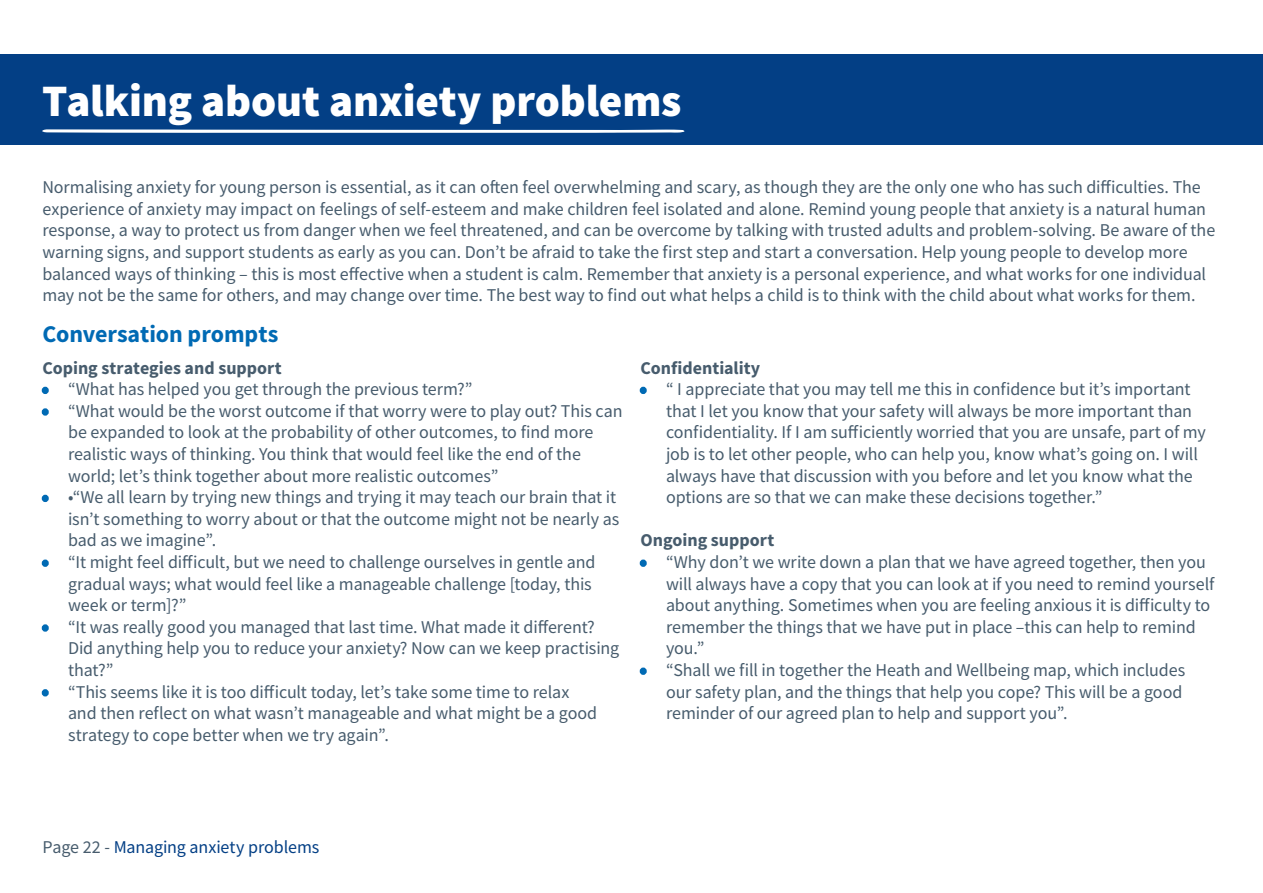
<style>
.page{position:relative;width:1263px;height:893px;background:#fff}
.page>*{position:absolute;margin:0;border:0;box-sizing:border-box;transform-origin:0 0}
.t1{font:900 45px "Source Sans Pro";letter-spacing:-.005em;color:#fff}
.t2{font:700 24px "Source Sans Pro";color:#006ab4}
.Bullets_-_light_blue{font:18px/21.6px "Source Sans Pro";letter-spacing:-.005em;color:#475c6d}
.t3{font:700 18px "Source Sans Pro";color:#475c6d}
.t4{font:18px "Source Sans Pro";letter-spacing:-.005em;color:#033f85}
.s1{color:#006ab4}
.s2{color:#475c6d}
</style>
<div class="page">
<div style="left:0;top:54px;width:1263px;height:90px;background:#033f85"></div>
<svg style="left:42px;top:129px;width:642px;height:4px;background:#bfcee0"></svg>
<h1 class="t1" style="left:42px;top:70px;width:641px">Talking about anxiety problems</h1>
<p class="Bullets_-_light_blue" style="left:42px;top:176px;width:1174px">Normalising anxiety for young person is essential, as it can often feel overwhelming and scary, as though they are the only one who has such difficulties. The experience of anxiety may impact on feelings of self-esteem and make children feel isolated and alone. Remind young people that anxiety is a natural human response, a way to protect us from danger when we feel threatened, and can be overcome by talking with trusted adults and problem-solving. Be aware of the warning signs, and support students as early as you can. Don’t be afraid to take the first step and start a conversation. Help young people to develop more balanced ways of thinking – this is most effective when a student is calm. Remember that anxiety is a personal experience, and what works for one individual may not be the same for others, and may change over time. The best way to find out what helps a child is to think with the child about what works for them.</p>
<h2 class="t2" style="left:43px;top:318px;width:237px">Conversation prompts</h2>
<h3 class="t3" style="left:43px;top:355px;width:241px">Coping strategies and support</h3>
<p class="Bullets_-_light_blue" style="left:43px;top:378px;width:431px"><span class="s1">•</span> “What has helped you get through the previous term?”</p>
<p class="Bullets_-_light_blue" style="left:68px;top:400px;width:556px;text-indent:-26px"><span class="s1">•</span> “What would be the worst outcome if that worry were to play out? This can be expanded to look at the probability of other outcomes, to find more realistic ways of thinking. You think that would feel like the end of the world; let’s think together about more realistic outcomes”</p>
<p class="Bullets_-_light_blue" style="left:68px;top:486px;width:553px;text-indent:-26px"><span class="s1">•</span> •“We all learn by trying new things and trying it may teach our brain that it isn’t something to worry about or that the outcome might not be nearly as bad as we imagine”.</p>
<p class="Bullets_-_light_blue" style="left:68px;top:551px;width:529px;text-indent:-26px"><span class="s1">•</span> “It might feel difficult, but we need to challenge ourselves in gentle and gradual ways; what would feel like a manageable challenge [today, this week or term]?”</p>
<p class="Bullets_-_light_blue" style="left:68px;top:616px;width:553px;text-indent:-26px"><span class="s1">•</span> “It was really good you managed that last time. What made it different?<br>Did anything help you to reduce your anxiety? Now can we keep practising that?”</p>
<p class="Bullets_-_light_blue" style="left:68px;top:681px;width:531px;text-indent:-26px"><span class="s1">•</span> “This seems like it is too difficult today, let’s take some time to relax and then reflect on what wasn’t manageable and what might be a good strategy to cope better when we try again”.</p>
<h3 class="t3" style="left:640px;top:355px;width:121px">Confidentiality</h3>
<p class="Bullets_-_light_blue" style="left:666px;top:378px;width:541px;text-indent:-26px"><span class="s1">•</span> “ I appreciate that you may tell me this in confidence but it’s important that I let you know that your safety will always be more important than confidentiality. If I am sufficiently worried that you are unsafe, part of my job is to let other people, who can help you, know what’s going on. I will always have that discussion with you before and let you know what the options are so that we can make these decisions together.”</p>
<h3 class="t3" style="left:640px;top:528px;width:135px">Ongoing support</h3>
<p class="Bullets_-_light_blue" style="left:666px;top:551px;width:550px;text-indent:-26px"><span class="s1">•</span> “Why don’t we write down a plan that we have agreed together, then you will always have a copy that you can look at if you need to remind yourself about anything. Sometimes when you are feeling anxious it is difficulty to remember the things that we have put in place –this can help to remind you.”</p>
<p class="Bullets_-_light_blue" style="left:666px;top:659px;width:521px;text-indent:-26px"><span class="s1">•</span> “Shall we fill in together the Heath and Wellbeing map, which includes our safety plan, and the things that help you cope? This will be a good reminder of our agreed plan to help and support you”.</p>
<p class="t4" style="left:43px;top:835px;width:278px"><span class="s2">Page 22 -</span> Managing anxiety problems</p>
</div>
